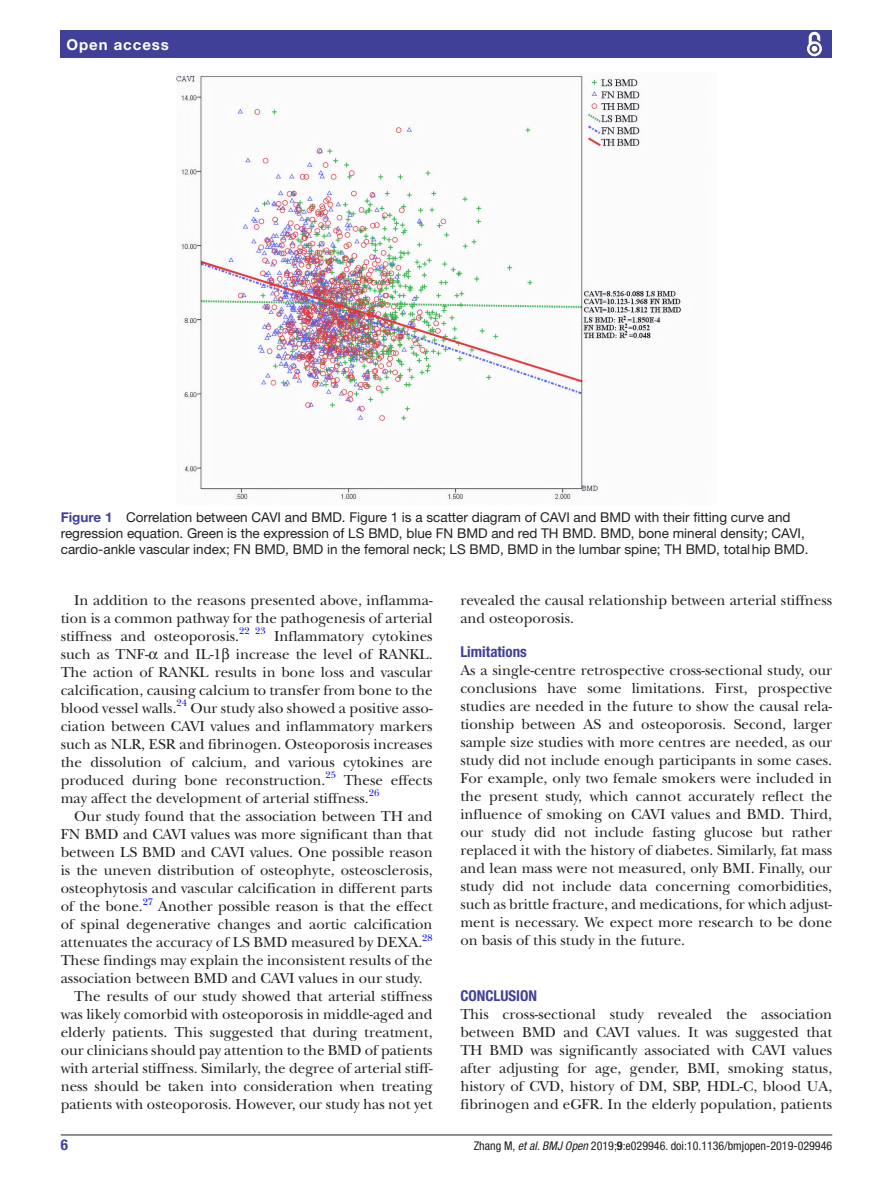
<style>
.page{position:relative;width:893px;height:1191px;background:#fff}
.page>*{position:absolute;margin:0;border:0;box-sizing:border-box;transform-origin:0 0}
.t1{font:15px/18px "New Baskerville";color:#231f20;text-align:justify}
.t2{font:700 condensed 15px "Helvetica Neue LT Std";color:#414099}
.t3{font:700 15px "Helvetica Neue LT Std";letter-spacing:.065em;color:#fff}
.t4{font:13.5px/16.2px "Helvetica Neue LT Std";color:#231f20}
.t5{font:condensed 12px "Helvetica Neue LT Std";color:#231f20}
.t6{font:9.9px "New Baskerville";color:#00f}
.s1{font-weight:700;color:#414099}
.s2{font-style:italic}
.s3{font-weight:700}
</style>
<div class="page">
<hr style="left:61px;top:1134px;width:771px;height:1px;background:#231f20">
<div style="left:61px;top:31px;width:771px;height:27px;background:#414099"></div>
<svg style="left:807px;top:31px;width:15px;height:26px"></svg>
<img style="left:176px;top:75px;width:505px;height:426px">
<p class="t3" style="left:66px;top:35px;width:104px">Open access</p>
<p class="t4" style="left:61px;top:509px;width:749px"><span class="s1">Figure 1</span> Correlation between CAVI and BMD. Figure 1 is a scatter diagram of CAVI and BMD with their fitting curve and regression equation. Green is the expression of LS BMD, blue FN BMD and red TH BMD. BMD, bone mineral density; CAVI, cardio-ankle vascular index; FN BMD, BMD in the femoral neck; LS BMD, BMD in the lumbar spine; TH BMD, totalhip BMD.</p>
<p class="t1" style="left:61px;top:591px;width:373px;text-indent:14px">In addition to the reasons presented above, inflamma&shy;tion is a common pathway for the pathogenesis of arterial stiffness and osteoporosis.</p>
<p class="t1" style="left:460px;top:591px;width:373px">revealed the causal relationship between arterial stiffness and osteoporosis.</p>
<p class="t2" style="left:460px;top:642px;width:68px">LIMITATIONS</p>
<p class="t1" style="left:460px;top:661px;width:373px">As a single-centre retrospective cross-sectional study, our conclusions have some limitations. First, prospective studies are needed in the future to show the causal rela&shy;tionship between AS and osteoporosis. Second, larger sample size studies with more centres are needed, as our study did not include enough participants in some cases.<br>For example, only two female smokers were included in the present study, which cannot accurately reflect the influence of smoking on CAVI values and BMD. Third, our study did not include fasting glucose but rather replaced it with the history of diabetes. Similarly, fat mass and lean mass were not measured, only BMI. Finally, our study did not include data concerning comorbidities, such as brittle fracture, and medications, for which adjust&shy;ment is necessary. We expect more research to be done on basis of this study in the future.</p>
<p class="t6" style="left:239px;top:625px;width:28px">22 23</p>
<p class="t1" style="left:61px;top:627px;width:373px;text-indent:213px">Inflammatory cytokines such as TNF- and IL-1 increase the level of RANKL.<br>The action of RANKL results in bone loss and vascular calcification, causing calcium to transfer from bone to the blood vessel walls.</p>
<p class="t6" style="left:177px;top:697px;width:12px">24</p>
<p class="t1" style="left:61px;top:699px;width:373px;text-indent:130px">Our study also showed a positive asso&shy;ciation between CAVI values and inflammatory markers such as NLR, ESR and fibrinogen. Osteoporosis increases the dissolution of calcium, and various cytokines are produced during bone reconstruction.</p>
<p class="t6" style="left:326px;top:769px;width:12px">25</p>
<p class="t1" style="left:61px;top:771px;width:373px;text-indent:283px">These effects may affect the development of arterial stiffness.</p>
<p class="t6" style="left:369px;top:787px;width:12px">26</p>
<p class="t1" style="left:61px;top:807px;width:373px;text-indent:14px">Our study found that the association between TH and FN BMD and CAVI values was more significant than that between LS BMD and CAVI values. One possible reason is the uneven distribution of osteophyte, osteosclerosis, osteophytosis and vascular calcification in different parts of the bone.</p>
<p class="t6" style="left:143px;top:895px;width:12px">27</p>
<p class="t1" style="left:61px;top:897px;width:373px;text-indent:98px">Another possible reason is that the effect of spinal degenerative changes and aortic calcification attenuates the accuracy of LS BMD measured by DEXA.</p>
<p class="t6" style="left:422px;top:931px;width:12px">28</p>
<p class="t1" style="left:61px;top:951px;width:373px">These findings may explain the inconsistent results of the</p>
<p class="t1" style="left:61px;top:969px;width:363px">association between BMD and CAVI values in our study.</p>
<p class="t1" style="left:74px;top:987px;width:360px">The results of our study showed that arterial stiffness</p>
<p class="t1" style="left:61px;top:1005px;width:373px">was likely comorbid with osteoporosis in middle-aged and</p>
<p class="t1" style="left:61px;top:1023px;width:373px">elderly patients. This suggested that during treatment,</p>
<p class="t1" style="left:61px;top:1041px;width:373px">our clinicians should pay attention to the BMD of patients</p>
<p class="t1" style="left:61px;top:1059px;width:373px">with arterial stiffness. Similarly, the degree of arterial stiff-</p>
<p class="t1" style="left:61px;top:1077px;width:373px">ness should be taken into consideration when treating</p>
<p class="t1" style="left:61px;top:1095px;width:373px">patients with osteoporosis. However, our study has not yet</p>
<p class="t2" style="left:460px;top:987px;width:78px">CONCLUSION</p>
<p class="t1" style="left:460px;top:1005px;width:373px">This cross-sectional study revealed the association between BMD and CAVI values. It was suggested that TH BMD was significantly associated with CAVI values after adjusting for age, gender, BMI, smoking status, history of CVD, history of DM, SBP, HDL-C, blood UA, fibrinogen and eGFR. In the elderly population, patients</p>
<p class="t2" style="left:61px;top:1135px;width:9px">6</p>
<p class="t5" style="left:474px;top:1138px;width:360px">Zhang M, <span class="s2">et al</span>. <span class="s2">BMJ Open</span> 2019;<span class="s3">9</span>:e029946. doi:10.1136/bmjopen-2019-029946</p>
</div>
